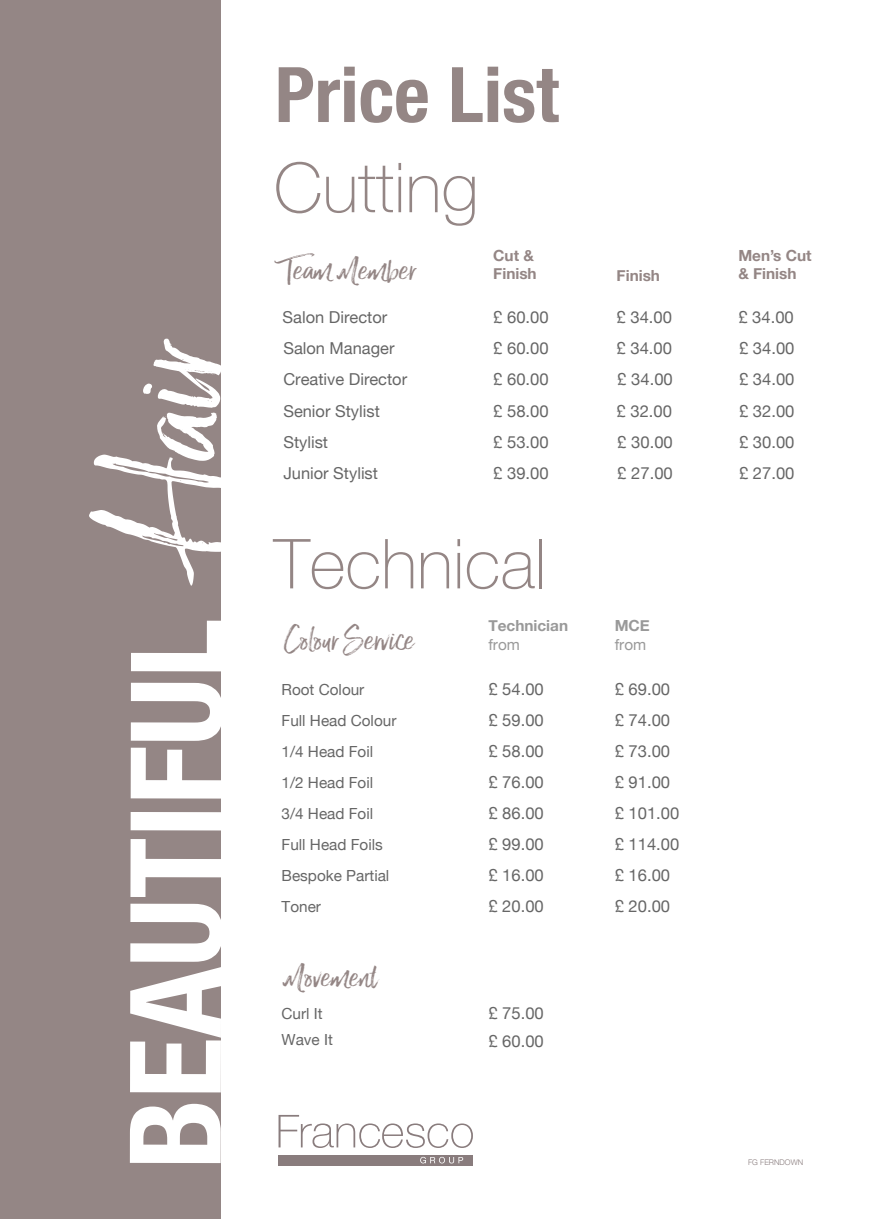
<style>
.page{position:relative;width:871px;height:1219px;background:#fff}
.page>*{position:absolute;margin:0;border:0;box-sizing:border-box;transform-origin:0 0}
.t1{font:180.2px "Lucky Fellas Upright";color:#fff}
.t2{font:700 condensed 127px "Helvetica Neue";color:#fff}
.t3{font:700 condensed 76.7px "Helvetica Neue";color:#948685}
.t4{font:100 69px "Helvetica Neue";color:#948685}
.t5{font:36.9px "Lucky Fellas Upright";color:#948685}
.t6{font:16.6px/31px "Helvetica Neue";color:#666}
.t7{font:16.4px "Helvetica Neue";color:#666}
.t8{font:15.3px/31px "Helvetica Neue";color:#666}
.t9{font:700 15.3px/18.4px "Helvetica Neue";color:#948685}
.t10{font:700 15.3px "Helvetica Neue";color:#999}
.t11{font:15.3px "Helvetica Neue";color:#999}
.t12{font:300 7.8px "Helvetica Neue";color:#897c7d}
</style>
<div class="page">
<div style="left:278px;top:1155px;width:195px;height:10px;background:#897c7d"></div>
<div style="left:0;top:0;width:221px;height:1219px;background:#948685"></div>
<svg style="left:278px;top:1115px;width:195px;height:33px"></svg>
<svg style="left:420px;top:1157px;width:43px;height:6px"></svg>
<h3 class="t3" style="left:275px;top:31px;width:285px">Price List</h3>
<h3 class="t4" style="left:274px;top:135px;width:206px">Cutting</h3>
<p class="t9" style="left:493px;top:247px;width:45px">Cut &amp;<br>Finish</p>
<p class="t9" style="left:738px;top:247px;width:75px">Men’s Cut &amp; Finish</p>
<h3 class="t5" style="left:283px;top:253px;width:134px">Team Member</h3>
<p class="t7" style="left:282px;top:305px;width:106px">Salon Director</p>
<p class="t6" style="left:493px;top:302px;width:57px">£ 60.00</p>
<p class="t6" style="left:616px;top:302px;width:57px">£ 34.00</p>
<p class="t6" style="left:738px;top:302px;width:57px">£ 34.00</p>
<p class="t9" style="left:616px;top:267px;width:45px">Finish</p>
<h1 class="t1" style="left:89px;top:573px;width:236px;rotate:-90deg">H ria</h1>
<p class="t7" style="left:283px;top:337px;width:113px">Salon Manager</p>
<p class="t6" style="left:493px;top:334px;width:57px">£ 60.00</p>
<p class="t6" style="left:616px;top:334px;width:57px">£ 34.00</p>
<p class="t6" style="left:738px;top:334px;width:57px">£ 34.00</p>
<p class="t7" style="left:283px;top:368px;width:125px">Creative Director</p>
<p class="t6" style="left:493px;top:365px;width:57px">£ 60.00</p>
<p class="t6" style="left:617px;top:365px;width:57px">£ 34.00</p>
<p class="t6" style="left:738px;top:365px;width:57px">£ 34.00</p>
<p class="t7" style="left:283px;top:399px;width:98px">Senior Stylist</p>
<p class="t6" style="left:493px;top:396px;width:57px">£ 58.00</p>
<p class="t6" style="left:616px;top:396px;width:57px">£ 32.00</p>
<p class="t6" style="left:738px;top:396px;width:57px">£ 32.00</p>
<p class="t7" style="left:283px;top:430px;width:46px">Stylist</p>
<p class="t6" style="left:493px;top:428px;width:57px">£ 53.00</p>
<p class="t6" style="left:617px;top:428px;width:57px">£ 30.00</p>
<p class="t6" style="left:738px;top:428px;width:57px">£ 30.00</p>
<p class="t7" style="left:283px;top:461px;width:96px">Junior Stylist</p>
<p class="t6" style="left:493px;top:459px;width:57px">£ 39.00</p>
<p class="t6" style="left:617px;top:459px;width:57px">£ 27.00</p>
<p class="t6" style="left:738px;top:459px;width:57px">£ 27.00</p>
<h3 class="t4" style="left:274px;top:511px;width:274px">Technical</h3>
<h3 class="t5" style="left:282px;top:623px;width:133px">Colour Service</h3>
<p class="t10" style="left:614px;top:614px;width:37px">MCE</p>
<p class="t11" style="left:614px;top:633px;width:33px">from</p>
<p class="t10" style="left:488px;top:614px;width:81px">Technician</p>
<p class="t11" style="left:488px;top:633px;width:33px">from</p>
<h2 class="t2" style="left:70px;top:1169px;width:552px;rotate:-90deg">LUF I TUAEB</h2>
<p class="t6" style="left:614px;top:675px;width:57px">£ 69.00</p>
<p class="t6" style="left:488px;top:675px;width:57px">£ 54.00</p>
<p class="t8" style="left:281px;top:675px;width:116px">Root Colour<br>Full Head Colour<br>1/4 Head Foil<br>1/2 Head Foil<br>3/4 Head Foil<br>Full Head Foils<br>Bespoke Partial</p>
<p class="t6" style="left:614px;top:705px;width:57px">£ 74.00</p>
<p class="t6" style="left:488px;top:705px;width:57px">£ 59.00</p>
<p class="t6" style="left:614px;top:736px;width:66px">£ 73.00 £ 91.00 £ 101.00 £ 114.00 £ 16.00</p>
<p class="t6" style="left:488px;top:736px;width:57px;text-align:justify">£ 58.00 £ 76.00 £ 86.00 £ 99.00 £ 16.00</p>
<p class="t8" style="left:281px;top:892px;width:41px">Toner</p>
<p class="t6" style="left:488px;top:891px;width:57px">£ 20.00</p>
<p class="t6" style="left:614px;top:891px;width:57px">£ 20.00</p>
<h3 class="t5" style="left:282px;top:960px;width:97px">Movement</h3>
<p class="t6" style="left:488px;top:999px;width:57px;line-height:28.7px">£ 75.00 £ 60.00</p>
<p class="t8" style="left:281px;top:1001px;width:53px;line-height:25.9px">Curl It<br>Wave It</p>
<p class="t12" style="left:747px;top:1156px;width:56px">FG FERNDOWN</p>
</div>
